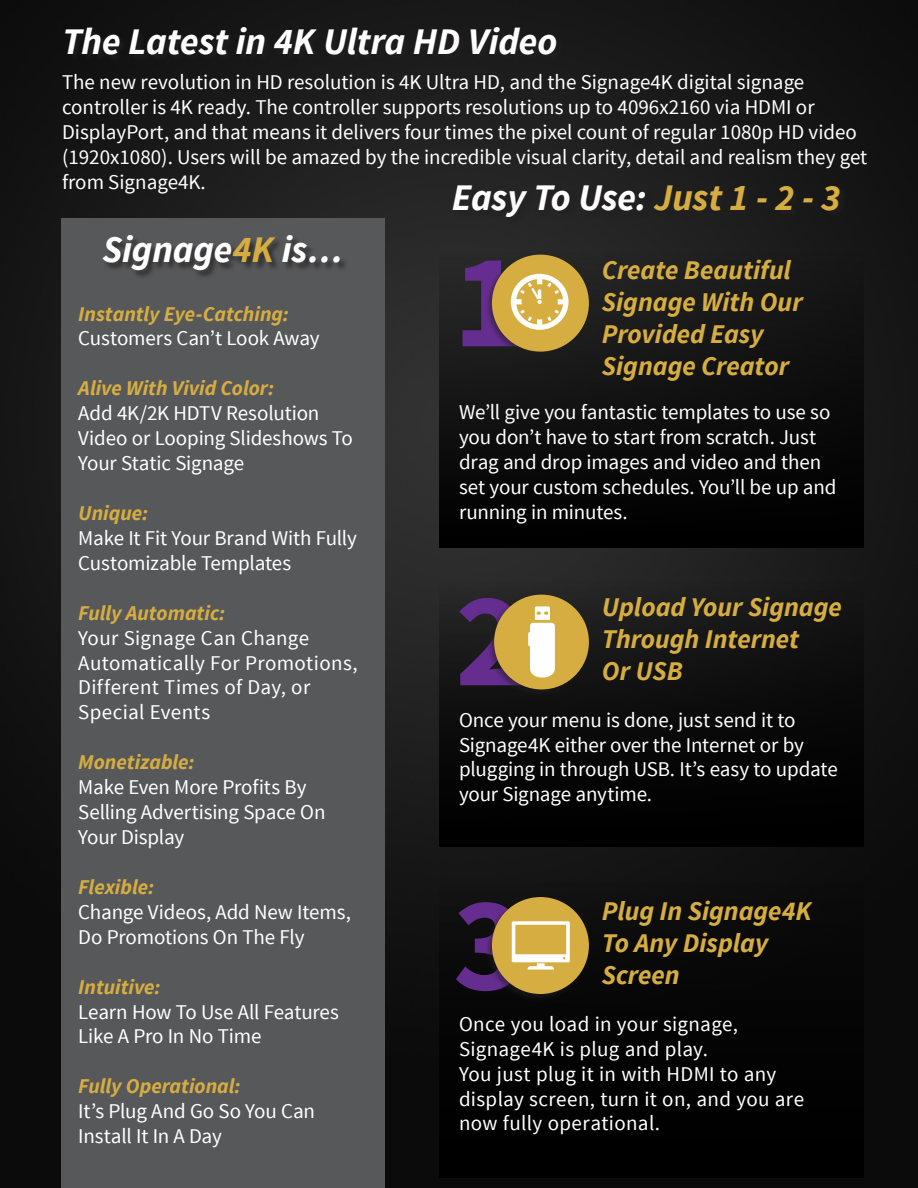
<style>
.page{position:relative;width:918px;height:1188px;background:#fff}
.page>*{position:absolute;margin:0;border:0;box-sizing:border-box;transform-origin:0 0}
.t1{font:700 135px "Source Sans Pro";color:#662d91}
.t2{font:italic 700 37.5px "Source Sans Pro";letter-spacing:-.005em;color:#fff}
.t3{font:italic 700 27px/32.1px "Source Sans Pro";letter-spacing:-.005em;color:#d6ad41}
.t4{font:21px/24.9px "Source Sans Pro";color:#fff}
.t5{font:italic 700 21px "Source Sans Pro";color:#d6ad41}
.s1{color:#d6ad41}
</style>
<div class="page">
<img style="left:0;top:0;width:918px;height:1188px">
<div style="left:61px;top:218px;width:324px;height:970px;background:#57585a"></div>
<div style="left:103px;top:235px;width:246px;height:44px;background:#231f20;opacity:.75"></div>
<div style="left:453px;top:185px;width:396px;height:41px;background:#231f20"></div>
<div style="left:439px;top:252px;width:425px;height:296px;background:linear-gradient(to bottom,#212121,#000)"></div>
<div style="left:439px;top:583px;width:425px;height:264px;background:linear-gradient(to bottom,#1e1e1e,#000)"></div>
<div style="left:439px;top:882px;width:425px;height:296px;background:#000"></div>
<div style="left:484px;top:253px;width:107px;height:106px;background:#231f20"></div>
<div style="left:492px;top:255px;width:97px;height:97px;background:#d6ad41;border-radius:50%"></div>
<svg style="left:511px;top:274px;width:58px;height:56px"></svg>
<div style="left:486px;top:593px;width:105px;height:104px;background:#231f20;opacity:.55"></div>
<svg style="left:494px;top:595px;width:95px;height:94px"></svg>
<div style="left:484px;top:895px;width:107px;height:107px;background:#0f0e0e"></div>
<div style="left:492px;top:897px;width:97px;height:97px;background:#d6ad41;border-radius:50%"></div>
<svg style="left:512px;top:921px;width:58px;height:49px"></svg>
<div style="left:65px;top:27px;width:500px;height:36px;background:#1a1a1a"></div>
<h2 class="t2" style="left:62px;top:17px;width:497px">The Latest in 4K Ultra HD Video</h2>
<p class="t4" style="left:62px;top:70px;width:807px">The new revolution in HD resolution is 4K Ultra HD, and the Signage4K digital signage controller is 4K ready. The controller supports resolutions up to 4096x2160 via HDMI or DisplayPort, and that means it delivers four times the pixel count of regular 1080p HD video (1920x1080). Users will be amazed by the incredible visual clarity, detail and realism they get from Signage4K.</p>
<h2 class="t2" style="left:452px;top:173px;width:390px">Easy To Use: <span class="s1">Just 1 - 2 - 3</span></h2>
<h2 class="t2" style="left:102px;top:226px;width:243px">Signage<span class="s1">4K</span> is…</h2>
<p class="t5" style="left:78px;top:300px;width:212px">Instantly Eye-Catching:</p>
<p class="t4" style="left:78px;top:326px;width:243px">Customers Can’t Look Away</p>
<p class="t5" style="left:78px;top:375px;width:197px">Alive With Vivid Color:</p>
<p class="t4" style="left:78px;top:401px;width:276px">Add 4K/2K HDTV Resolution<br>Video or Looping Slideshows To<br>Your Static Signage</p>
<p class="t5" style="left:78px;top:500px;width:71px">Unique:</p>
<p class="t4" style="left:78px;top:526px;width:280px">Make It Fit Your Brand With Fully<br>Customizable Templates</p>
<p class="t5" style="left:78px;top:599px;width:149px">Fully Automatic:</p>
<p class="t4" style="left:78px;top:626px;width:281px">Your Signage Can Change<br>Automatically For Promotions,<br>Different Times of Day, or<br>Special Events</p>
<p class="t5" style="left:78px;top:749px;width:118px">Monetizable:</p>
<p class="t4" style="left:78px;top:775px;width:249px">Make Even More Profits By<br>Selling Advertising Space On<br>Your Display</p>
<p class="t5" style="left:78px;top:874px;width:77px">Flexible:</p>
<p class="t4" style="left:78px;top:900px;width:274px">Change Videos, Add New Items,<br>Do Promotions On The Fly</p>
<p class="t5" style="left:78px;top:973px;width:84px">Intuitive:</p>
<p class="t4" style="left:78px;top:999px;width:262px">Learn How To Use All Features<br>Like A Pro In No Time</p>
<p class="t5" style="left:78px;top:1073px;width:164px">Fully Operational:</p>
<p class="t4" style="left:78px;top:1099px;width:238px">It’s Plug And Go So You Can<br>Install It In A Day</p>
<h1 class="t1" style="left:453px;top:215px;width:73px">1</h1>
<p class="t3" style="left:602px;top:254px;width:202px">Create Beautiful<br>Signage With Our<br>Provided Easy<br>Signage Creator</p>
<p class="t4" style="left:459px;top:400px;width:379px">We’ll give you fantastic templates to use so you don’t have to start from scratch. Just drag and drop images and video and then set your custom schedules. You’ll be up and running in minutes.</p>
<h1 class="t1" style="left:455px;top:554px;width:73px">2</h1>
<p class="t3" style="left:602px;top:590px;width:241px">Upload Your Signage<br>Through Internet<br>Or USB</p>
<p class="t4" style="left:459px;top:708px;width:380px">Once your menu is done, just send it to Signage4K either over the Internet or by plugging in through USB. It’s easy to update your Signage anytime.</p>
<h1 class="t1" style="left:453px;top:858px;width:73px">3</h1>
<p class="t3" style="left:602px;top:895px;width:211px">Plug In Signage4K<br>To Any Display<br>Screen</p>
<p class="t4" style="left:459px;top:1012px;width:347px">Once you load in your signage,<br>Signage4K is plug and play.<br>You just plug it in with HDMI to any display screen, turn it on, and you are now fully operational.</p>
</div>
